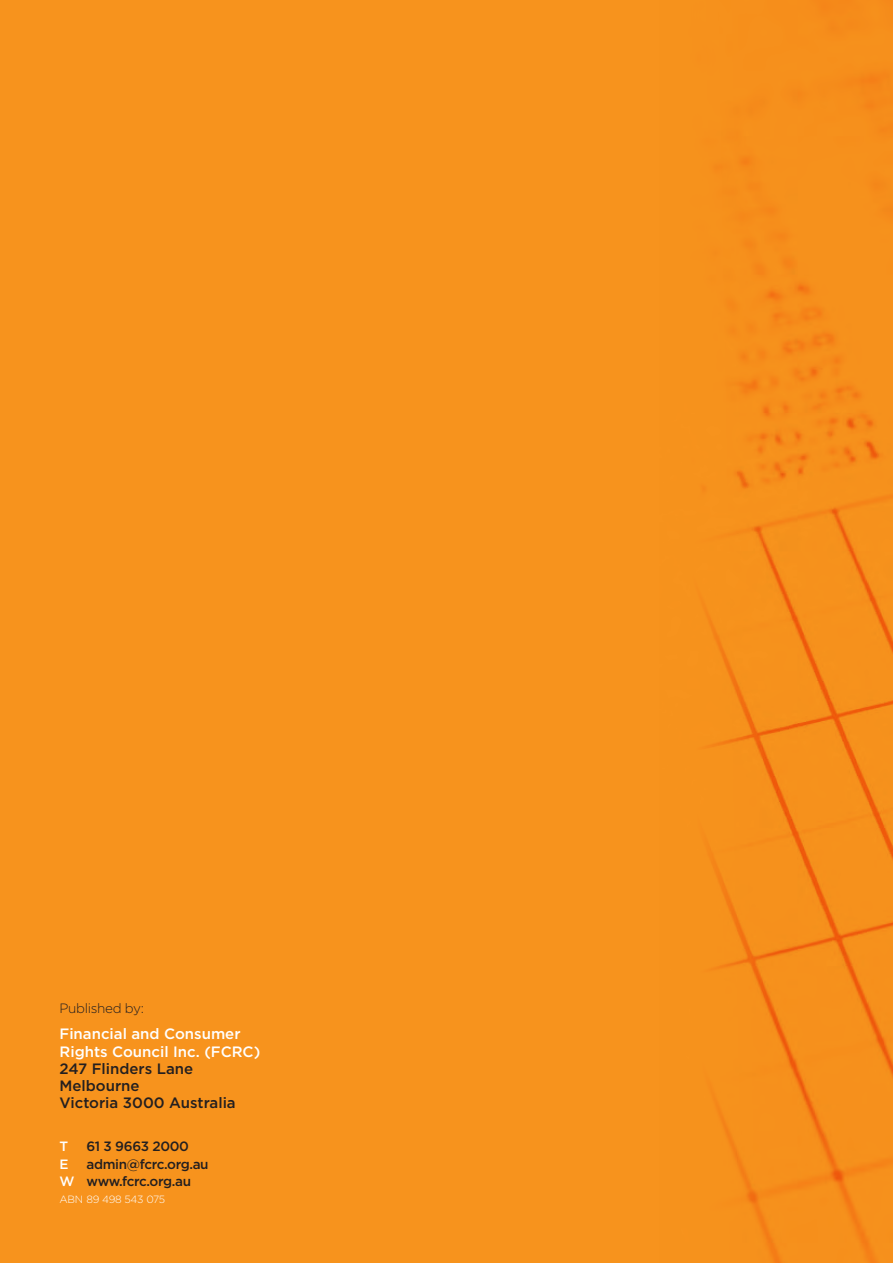
<style>
.page{position:relative;width:893px;height:1263px;background:#f7931d}
.page>*{position:absolute;margin:0;border:0;box-sizing:border-box;transform-origin:0 0}
.t1{font:500 15px/17.2px "Gotham HTF";color:#231f20}
.t2{font:500 15px/17.2px "Gotham HTF";color:#fff}
.t3{font:500 13.5px/17.2px "Gotham HTF";letter-spacing:-.025em;color:#231f20}
.t4{font:300 13.5px "Gotham HTF";letter-spacing:-.025em;color:#231f20}
.t5{font:500 13.5px "Gotham HTF";color:#fff}
.t6{font:300 10.5px "Gotham HTF";letter-spacing:-.025em;color:#fff}
.s1{color:#fff}
</style>
<div class="page">
<img style="left:703px;top:0;width:190px;height:1263px">
<p class="t4" style="left:60px;top:1001px;width:86px">Published by:</p>
<p class="t2" style="left:60px;top:1025px;width:202px">Financial and Consumer<br>Rights Council Inc. (FCRC)</p>
<p class="t1" style="left:60px;top:1059px;width:178px">247 Flinders Lane<br>Melbourne<br>Victoria 3000 Australia</p>
<p class="t5" style="left:60px;top:1139px;width:9px">T</p>
<p class="t3" style="left:87px;top:1137px;width:104px">61 3 9663 2000</p>
<p class="t5" style="left:60px;top:1156px;width:9px">E</p>
<p class="t3" style="left:60px;top:1155px;width:151px;text-indent:27px">admin@fcrc.org.au<br><span class="s1">W</span> www.fcrc.org.au</p>
<p class="t6" style="left:60px;top:1193px;width:107px">ABN 89 498 543 075</p>
</div>
